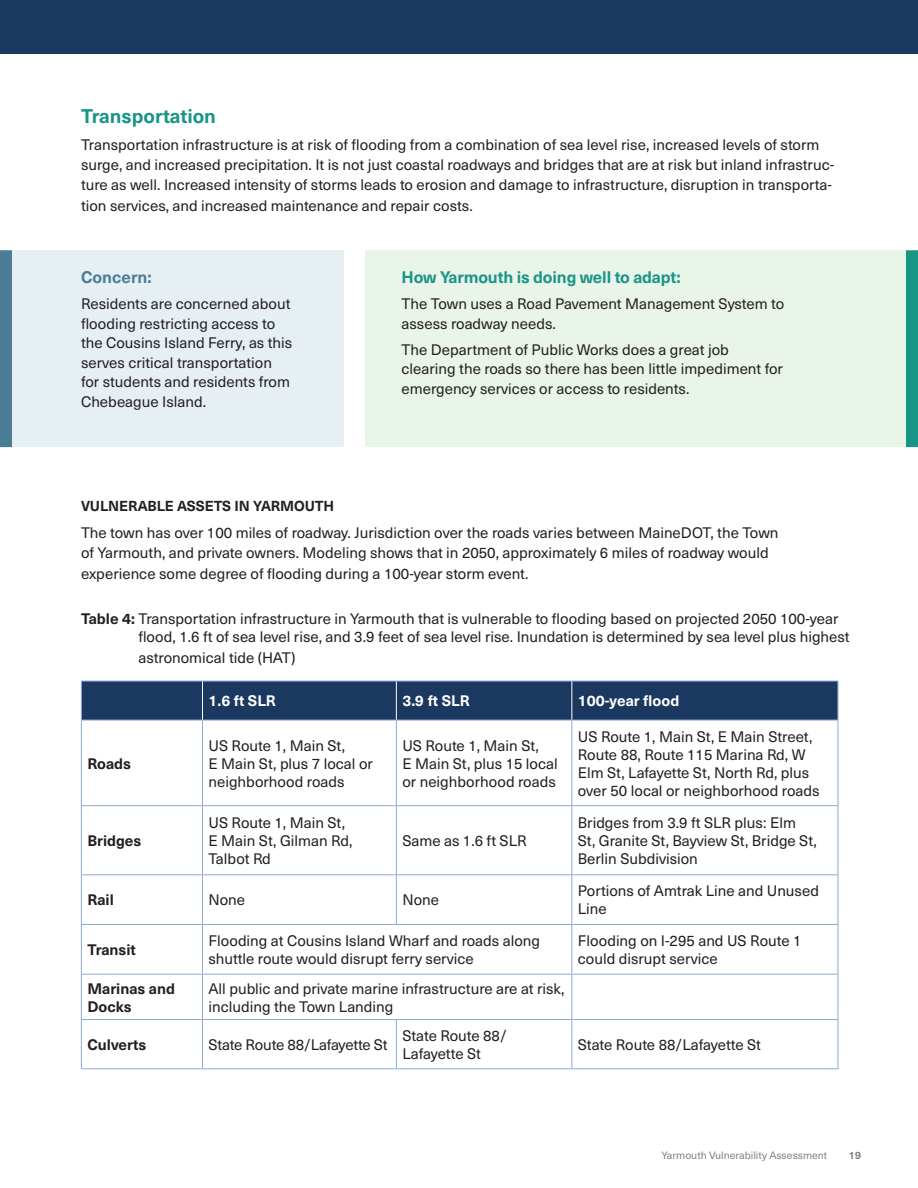
<style>
.page{position:relative;width:918px;height:1188px;background:#fff}
.page>*{position:absolute;margin:0;border:0;box-sizing:border-box;transform-origin:0 0}
.t1{font:700 19.5px "Neue Haas Unica W1 G";color:#199586}
.t2{font:700 16.5px "Neue Haas Unica W1 G";letter-spacing:-.01em;color:#199586}
.t3{font:700 16.5px "Neue Haas Unica W1 G";color:#4c7d97}
.t4{font:15px/18px "Neue Haas Unica W1 G";color:#231f20}
.t5{font:700 15px/18px "Neue Haas Unica W1 G";color:#231f20}
.t6{font:700 15px "Neue Haas Unica W1 G";color:#fff}
.t7{font:700 14.25px "Neue Haas Unica W1 G";color:#231f20}
.t8{font:10.5px "Neue Haas Unica W1 G";color:#808285}
.t9{font:700 10.5px "Neue Haas Unica W1 G";color:#808285}
.s1{font-weight:700}
</style>
<div class="page">
<div style="left:0;top:0;width:918px;height:54px;background:#1b3860"></div>
<div style="left:82px;top:682px;width:756px;height:38px;background:#1b3860"></div>
<hr style="left:81px;top:681px;width:121px;height:1px;background:#8da9d7">
<hr style="left:81px;top:681px;width:1px;height:39px;background:#8da9d7">
<hr style="left:202px;top:681px;width:194px;height:1px;background:#8da9d7">
<hr style="left:396px;top:681px;width:176px;height:1px;background:#8da9d7">
<hr style="left:572px;top:681px;width:266px;height:1px;background:#8da9d7">
<hr style="left:838px;top:681px;width:1px;height:39px;background:#8da9d7">
<hr style="left:81px;top:720px;width:121px;height:1px;background:#8da9d7">
<hr style="left:81px;top:720px;width:1px;height:85px;background:#8da9d7">
<hr style="left:202px;top:720px;width:194px;height:1px;background:#8da9d7">
<hr style="left:202px;top:720px;width:1px;height:85px;background:#8da9d7">
<hr style="left:396px;top:720px;width:176px;height:1px;background:#8da9d7">
<hr style="left:396px;top:720px;width:1px;height:85px;background:#8da9d7">
<hr style="left:572px;top:720px;width:266px;height:1px;background:#8da9d7">
<hr style="left:571px;top:720px;width:1px;height:85px;background:#8da9d7">
<hr style="left:838px;top:720px;width:1px;height:85px;background:#8da9d7">
<hr style="left:81px;top:805px;width:121px;height:1px;background:#8da9d7">
<hr style="left:81px;top:806px;width:1px;height:68px;background:#8da9d7">
<hr style="left:202px;top:805px;width:194px;height:1px;background:#8da9d7">
<hr style="left:202px;top:806px;width:1px;height:68px;background:#8da9d7">
<hr style="left:396px;top:805px;width:176px;height:1px;background:#8da9d7">
<hr style="left:396px;top:806px;width:1px;height:68px;background:#8da9d7">
<hr style="left:572px;top:805px;width:266px;height:1px;background:#8da9d7">
<hr style="left:571px;top:806px;width:1px;height:68px;background:#8da9d7">
<hr style="left:838px;top:806px;width:1px;height:68px;background:#8da9d7">
<hr style="left:81px;top:874px;width:121px;height:1px;background:#8da9d7">
<hr style="left:81px;top:875px;width:1px;height:49px;background:#8da9d7">
<hr style="left:202px;top:874px;width:194px;height:1px;background:#8da9d7">
<hr style="left:202px;top:875px;width:1px;height:49px;background:#8da9d7">
<hr style="left:396px;top:874px;width:176px;height:1px;background:#8da9d7">
<hr style="left:396px;top:875px;width:1px;height:49px;background:#8da9d7">
<hr style="left:572px;top:874px;width:266px;height:1px;background:#8da9d7">
<hr style="left:571px;top:875px;width:1px;height:49px;background:#8da9d7">
<hr style="left:838px;top:875px;width:1px;height:49px;background:#8da9d7">
<hr style="left:81px;top:924px;width:121px;height:1px;background:#8da9d7">
<hr style="left:81px;top:925px;width:1px;height:49px;background:#8da9d7">
<hr style="left:202px;top:924px;width:194px;height:1px;background:#8da9d7">
<hr style="left:202px;top:925px;width:1px;height:49px;background:#8da9d7">
<hr style="left:396px;top:924px;width:176px;height:1px;background:#8da9d7">
<hr style="left:572px;top:924px;width:266px;height:1px;background:#8da9d7">
<hr style="left:571px;top:925px;width:1px;height:49px;background:#8da9d7">
<hr style="left:838px;top:925px;width:1px;height:49px;background:#8da9d7">
<hr style="left:81px;top:974px;width:121px;height:1px;background:#8da9d7">
<hr style="left:81px;top:975px;width:1px;height:44px;background:#8da9d7">
<hr style="left:202px;top:974px;width:194px;height:1px;background:#8da9d7">
<hr style="left:202px;top:975px;width:1px;height:44px;background:#8da9d7">
<hr style="left:396px;top:974px;width:176px;height:1px;background:#8da9d7">
<hr style="left:572px;top:974px;width:266px;height:1px;background:#8da9d7">
<hr style="left:571px;top:975px;width:1px;height:44px;background:#8da9d7">
<hr style="left:838px;top:975px;width:1px;height:44px;background:#8da9d7">
<hr style="left:81px;top:1019px;width:121px;height:1px;background:#8da9d7">
<hr style="left:81px;top:1020px;width:1px;height:48px;background:#8da9d7">
<hr style="left:202px;top:1019px;width:194px;height:1px;background:#8da9d7">
<hr style="left:202px;top:1020px;width:1px;height:48px;background:#8da9d7">
<hr style="left:396px;top:1019px;width:176px;height:1px;background:#8da9d7">
<hr style="left:396px;top:1020px;width:1px;height:48px;background:#8da9d7">
<hr style="left:572px;top:1019px;width:266px;height:1px;background:#8da9d7">
<hr style="left:571px;top:1020px;width:1px;height:48px;background:#8da9d7">
<hr style="left:838px;top:1020px;width:1px;height:48px;background:#8da9d7">
<hr style="left:81px;top:1068px;width:121px;height:1px;background:#8da9d7">
<hr style="left:202px;top:1068px;width:194px;height:1px;background:#8da9d7">
<hr style="left:396px;top:1068px;width:176px;height:1px;background:#8da9d7">
<hr style="left:572px;top:1068px;width:266px;height:1px;background:#8da9d7">
<hr style="left:202px;top:681px;width:1px;height:39px;background:#fff">
<hr style="left:396px;top:681px;width:1px;height:39px;background:#fff">
<hr style="left:571px;top:681px;width:1px;height:39px;background:#fff">
<div style="left:365px;top:250px;width:553px;height:197px;background:#eaf5e9"></div>
<div style="left:0;top:250px;width:343px;height:197px;background:#e6f0f4"></div>
<div style="left:0;top:250px;width:12px;height:197px;background:#4c7d97"></div>
<div style="left:906px;top:250px;width:12px;height:197px;background:#199586"></div>
<h1 class="t1" style="left:81px;top:101px;width:136px">Transportation</h1>
<p class="t4" style="left:81px;top:134px;width:755px;line-height:20.2px">Transportation infrastructure is at risk of flooding from a combination of sea level rise, increased levels of storm surge, and increased precipitation. It is not just coastal roadways and bridges that are at risk but inland infrastruc&shy;ture as well. Increased intensity of storms leads to erosion and damage to infrastructure, disruption in transporta&shy;tion services, and increased maintenance and repair costs.</p>
<p class="t3" style="left:81px;top:264px;width:72px">Concern:</p>
<p class="t4" style="left:81px;top:293px;width:213px;line-height:19.5px">Residents are concerned about flooding restricting access to the Cousins Island Ferry, as this serves critical transportation for students and residents from<br>Chebeague Island.</p>
<p class="t2" style="left:402px;top:264px;width:281px">How Yarmouth is doing well to adapt:</p>
<p class="t4" style="left:402px;top:293px;width:384px;line-height:19.5px">The Town uses a Road Pavement Management System to assess roadway needs.</p>
<p class="t4" style="left:402px;top:339px;width:383px;line-height:19.5px">The Department of Public Works does a great job clearing the roads so there has been little impediment for emergency services or access to residents.</p>
<p class="t7" style="left:81px;top:495px;width:255px">VULNERABLE ASSETS IN YARMOUTH</p>
<p class="t4" style="left:81px;top:522px;width:699px;line-height:20.2px">The town has over 100 miles of roadway. Jurisdiction over the roads varies between MaineDOT, the Town of Yarmouth, and private owners. Modeling shows that in 2050, approximately 6 miles of roadway would experience some degree of flooding during a 100-year storm event.</p>
<p class="t4" style="left:138px;top:609px;width:713px;text-indent:-57px"><span class="s1">Table 4:</span> Transportation infrastructure in Yarmouth that is vulnerable to flooding based on projected 2050 100-year flood, 1.6 ft of sea level rise, and 3.9 feet of sea level rise. Inundation is determined by sea level plus highest</p>
<p class="t4" style="left:138px;top:648px;width:159px">astronomical tide (HAT)</p>
<p class="t6" style="left:208px;top:690px;width:69px">1.6 ft SLR</p>
<p class="t6" style="left:402px;top:690px;width:69px">3.9 ft SLR</p>
<p class="t6" style="left:578px;top:690px;width:103px">100-year flood</p>
<p class="t5" style="left:87px;top:753px;width:45px">Roads</p>
<p class="t5" style="left:87px;top:831px;width:56px">Bridges</p>
<p class="t4" style="left:208px;top:735px;width:166px">US Route 1, Main St,<br>E Main St, plus 7 local or neighborhood roads</p>
<p class="t4" style="left:402px;top:735px;width:157px">US Route 1, Main St,<br>E Main St, plus 15 local or neighborhood roads</p>
<p class="t4" style="left:578px;top:726px;width:243px">US Route 1, Main St, E Main Street, Route 88, Route 115 Marina Rd, W Elm St, Lafayette St, North Rd, plus over 50 local or neighborhood roads</p>
<p class="t4" style="left:208px;top:813px;width:145px">US Route 1, Main St,<br>E Main St, Gilman Rd,<br>Talbot Rd</p>
<p class="t4" style="left:402px;top:831px;width:126px">Same as 1.6 ft SLR</p>
<p class="t4" style="left:578px;top:813px;width:241px">Bridges from 3.9 ft SLR plus: Elm<br>St, Granite St, Bayview St, Bridge St,<br>Berlin Subdivision</p>
<p class="t5" style="left:87px;top:890px;width:28px">Rail</p>
<p class="t4" style="left:208px;top:890px;width:38px">None</p>
<p class="t4" style="left:402px;top:890px;width:38px">None</p>
<p class="t4" style="left:578px;top:881px;width:243px">Portions of Amtrak Line and Unused<br>Line</p>
<p class="t5" style="left:87px;top:940px;width:50px">Transit</p>
<p class="t4" style="left:208px;top:931px;width:333px">Flooding at Cousins Island Wharf and roads along shuttle route would disrupt ferry service</p>
<p class="t4" style="left:578px;top:931px;width:225px">Flooding on I-295 and US Route 1 could disrupt service</p>
<p class="t5" style="left:87px;top:978px;width:89px">Marinas and<br>Docks</p>
<p class="t4" style="left:208px;top:978px;width:358px">All public and private marine infrastructure are at risk, including the Town Landing</p>
<p class="t5" style="left:87px;top:1035px;width:61px">Culverts</p>
<p class="t4" style="left:208px;top:1035px;width:181px">State Route 88/Lafayette St</p>
<p class="t4" style="left:402px;top:1026px;width:106px">State Route 88/<br>Lafayette St</p>
<p class="t4" style="left:578px;top:1035px;width:185px">State Route 88/Lafayette St</p>
<p class="t8" style="left:662px;top:1148px;width:167px">Yarmouth Vulnerability Assessment</p>
<p class="t9" style="left:849px;top:1148px;width:14px">19</p>
</div>
